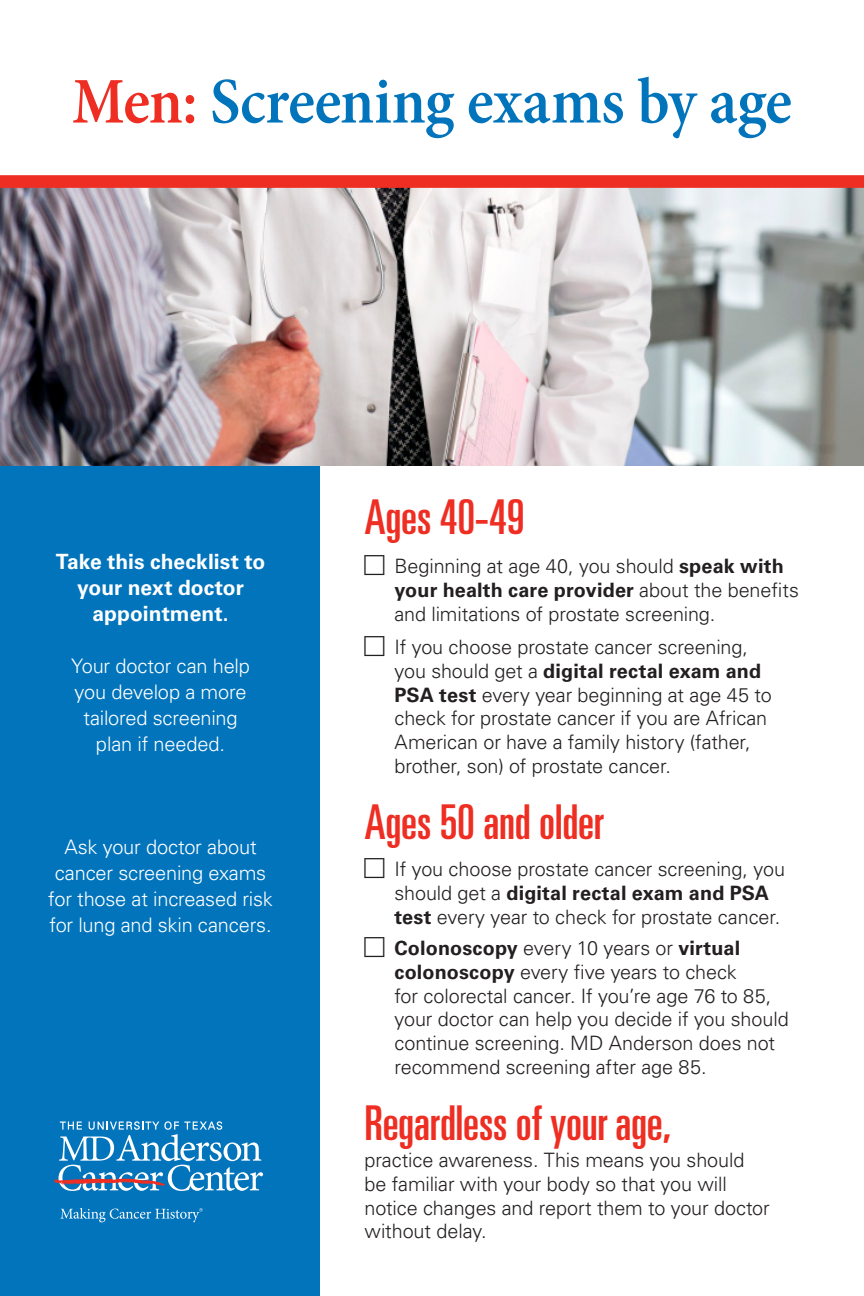
<style>
.page{position:relative;width:864px;height:1296px;background:#fff}
.page>*{position:absolute;margin:0;border:0;box-sizing:border-box;transform-origin:0 0}
.t1{font:600 condensed 66px "Minion Pro";letter-spacing:-.01em;color:#0174bc}
.t2{font:ultra-condensed 48px "Univers LT Std";letter-spacing:-.005em;color:#ee2e22}
.t3{font:700 21px/26px "Univers LT Std";color:#fff;text-align:center}
.t4{font:300 20px/26px "Univers LT Std";letter-spacing:-.01em;color:#fff;text-align:center}
.t5{font:300 19.8px/23.8px "Univers LT Std";letter-spacing:-.005em;color:#231f20}
.s1{color:#ee2e22}
.s2{font-weight:700}
</style>
<div class="page">
<div style="left:0;top:385px;width:320px;height:911px;background:#0174bc"></div>
<img style="left:0;top:188px;width:864px;height:277px">
<div style="left:0;top:175px;width:864px;height:13px;background:#ee2e22"></div>
<svg style="left:54px;top:1121px;width:209px;height:70px"></svg>
<svg style="left:60px;top:1208px;width:143px;height:14px"></svg>
<p class="t1" style="left:72px;top:62px;width:722px"><span class="s1">Men:</span> Screening exams by age</p>
<p class="t3" style="left:56px;top:549px;width:211px">Take this checklist to your next doctor appointment.</p>
<p class="t4" style="left:71px;top:653px;width:180px">Your doctor can help you develop a more tailored screening plan if needed.</p>
<p class="t4" style="left:48px;top:834px;width:226px">Ask your doctor about cancer screening exams for those at increased risk for lung and skin cancers.</p>
<p class="t2" style="left:364px;top:490px;width:162px">Ages 40-49</p>
<p class="t5" style="left:394px;top:555px;width:406px">Beginning at age 40, you should <span class="s2">speak with your health care provider</span> about the benefits and limitations of prostate screening.</p>
<p class="t5" style="left:394px;top:635px;width:379px">If you choose prostate cancer screening, you should get a <span class="s2">digital rectal exam and PSA test</span> every year beginning at age 45 to check for prostate cancer if you are African American or have a family history (father, brother, son) of prostate cancer.</p>
<p class="t2" style="left:364px;top:795px;width:241px">Ages 50 and older</p>
<p class="t5" style="left:394px;top:857px;width:392px">If you choose prostate cancer screening, you should get a <span class="s2">digital rectal exam and PSA test</span> every year to check for prostate cancer.</p>
<p class="t5" style="left:394px;top:936px;width:396px"><span class="s2">Colonoscopy</span> every 10 years or <span class="s2">virtual colonoscopy</span> every five years to check<br>for colorectal cancer. If you’re age 76 to 85, your doctor can help you decide if you should continue screening. MD Anderson does not recommend screening after age 85.</p>
<p class="t2" style="left:364px;top:1096px;width:308px">Regardless of your age,</p>
<p class="t5" style="left:364px;top:1148px;width:407px">practice awareness. This means you should be familiar with your body so that you will notice changes and report them to your doctor without delay.</p>
</div>
